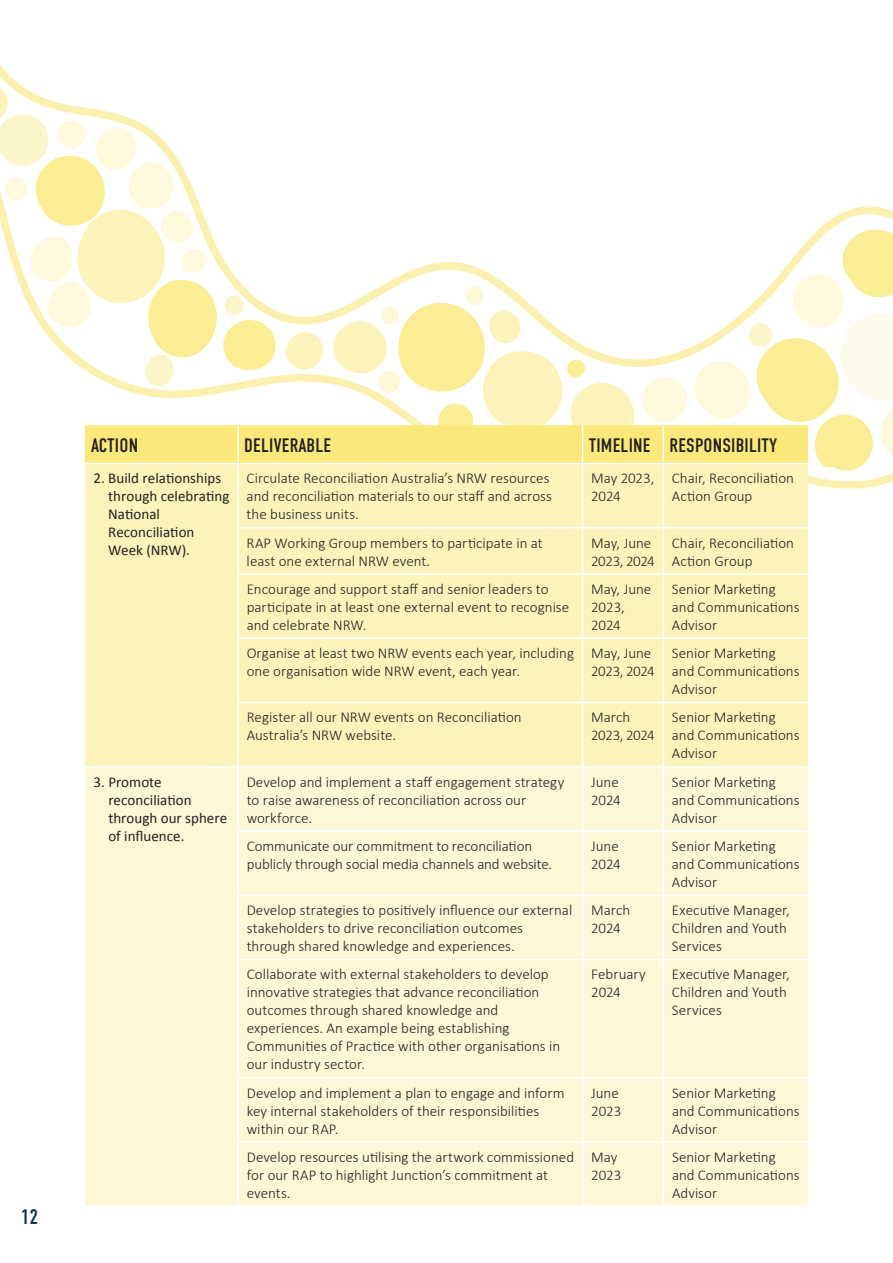
<style>
.page{position:relative;width:893px;height:1263px;background:#fff}
.page>*{position:absolute;margin:0;border:0;box-sizing:border-box;transform-origin:0 0}
.t1{font:21px "DIN Condensed";color:#083a49}
.t2{font:19.5px "DIN Condensed";letter-spacing:.01em;color:#231f20}
.t3{font:300 15px/18px "Calibri";color:#231f20}
.t4{font:15px/18px "Calibri";color:#231f20}
.t5{font:300 15px/18px "Calibri";letter-spacing:-.02em;color:#231f20}
.t6{font:300 15px/18px "Calibri";letter-spacing:-.025em;color:#231f20}
</style>
<div class="page">
<svg style="left:0;top:74px;width:893px;height:400px"></svg>
<div style="left:85px;top:464px;width:723px;height:302px;background:#fcf3bb"></div>
<div style="left:85px;top:768px;width:723px;height:438px;background:#fcf7d6"></div>
<hr style="left:237px;top:425px;width:2px;height:38px;background:#fff">
<hr style="left:582px;top:425px;width:1px;height:38px;background:#fff">
<hr style="left:663px;top:425px;width:1px;height:38px;background:#fff">
<hr style="left:85px;top:463px;width:153px;height:1px;background:#fff">
<hr style="left:238px;top:463px;width:345px;height:1px;background:#fff">
<hr style="left:237px;top:464px;width:2px;height:63px;background:#fff">
<hr style="left:583px;top:463px;width:80px;height:1px;background:#fff">
<hr style="left:582px;top:464px;width:1px;height:63px;background:#fff">
<hr style="left:663px;top:463px;width:145px;height:1px;background:#fff">
<hr style="left:663px;top:464px;width:1px;height:63px;background:#fff">
<hr style="left:237px;top:527px;width:346px;height:1px;background:#fff">
<hr style="left:237px;top:528px;width:2px;height:45px;background:#fff">
<hr style="left:583px;top:527px;width:80px;height:1px;background:#fff">
<hr style="left:582px;top:528px;width:1px;height:45px;background:#fff">
<hr style="left:663px;top:527px;width:145px;height:1px;background:#fff">
<hr style="left:663px;top:528px;width:1px;height:45px;background:#fff">
<hr style="left:237px;top:573px;width:346px;height:2px;background:#fff">
<hr style="left:237px;top:575px;width:2px;height:62px;background:#fff">
<hr style="left:583px;top:573px;width:80px;height:2px;background:#fff">
<hr style="left:582px;top:575px;width:1px;height:62px;background:#fff">
<hr style="left:663px;top:573px;width:145px;height:2px;background:#fff">
<hr style="left:663px;top:575px;width:1px;height:62px;background:#fff">
<hr style="left:237px;top:637px;width:346px;height:2px;background:#fff">
<hr style="left:237px;top:639px;width:2px;height:63px;background:#fff">
<hr style="left:583px;top:637px;width:80px;height:2px;background:#fff">
<hr style="left:582px;top:639px;width:1px;height:63px;background:#fff">
<hr style="left:663px;top:637px;width:145px;height:2px;background:#fff">
<hr style="left:663px;top:639px;width:1px;height:63px;background:#fff">
<hr style="left:237px;top:702px;width:346px;height:1px;background:#fff">
<hr style="left:237px;top:703px;width:2px;height:63px;background:#fff">
<hr style="left:583px;top:702px;width:80px;height:1px;background:#fff">
<hr style="left:582px;top:703px;width:1px;height:63px;background:#fff">
<hr style="left:663px;top:702px;width:145px;height:1px;background:#fff">
<hr style="left:663px;top:703px;width:1px;height:63px;background:#fff">
<hr style="left:237px;top:768px;width:2px;height:62px;background:#fff">
<hr style="left:582px;top:768px;width:1px;height:62px;background:#fff">
<hr style="left:663px;top:768px;width:1px;height:62px;background:#fff">
<hr style="left:237px;top:830px;width:346px;height:2px;background:#fff">
<hr style="left:237px;top:832px;width:2px;height:63px;background:#fff">
<hr style="left:583px;top:830px;width:80px;height:2px;background:#fff">
<hr style="left:582px;top:832px;width:1px;height:63px;background:#fff">
<hr style="left:663px;top:830px;width:145px;height:2px;background:#fff">
<hr style="left:663px;top:832px;width:1px;height:63px;background:#fff">
<hr style="left:237px;top:895px;width:346px;height:1px;background:#fff">
<hr style="left:237px;top:896px;width:2px;height:63px;background:#fff">
<hr style="left:583px;top:895px;width:80px;height:1px;background:#fff">
<hr style="left:582px;top:896px;width:1px;height:63px;background:#fff">
<hr style="left:663px;top:895px;width:145px;height:1px;background:#fff">
<hr style="left:663px;top:896px;width:1px;height:63px;background:#fff">
<hr style="left:237px;top:959px;width:346px;height:1px;background:#fff">
<hr style="left:237px;top:960px;width:2px;height:117px;background:#fff">
<hr style="left:583px;top:959px;width:80px;height:1px;background:#fff">
<hr style="left:582px;top:960px;width:1px;height:117px;background:#fff">
<hr style="left:663px;top:959px;width:145px;height:1px;background:#fff">
<hr style="left:663px;top:960px;width:1px;height:117px;background:#fff">
<hr style="left:237px;top:1077px;width:346px;height:2px;background:#fff">
<hr style="left:237px;top:1079px;width:2px;height:62px;background:#fff">
<hr style="left:583px;top:1077px;width:80px;height:2px;background:#fff">
<hr style="left:582px;top:1079px;width:1px;height:62px;background:#fff">
<hr style="left:663px;top:1077px;width:145px;height:2px;background:#fff">
<hr style="left:663px;top:1079px;width:1px;height:62px;background:#fff">
<hr style="left:237px;top:1141px;width:346px;height:2px;background:#fff">
<hr style="left:237px;top:1143px;width:2px;height:63px;background:#fff">
<hr style="left:583px;top:1141px;width:80px;height:2px;background:#fff">
<hr style="left:582px;top:1143px;width:1px;height:63px;background:#fff">
<hr style="left:663px;top:1141px;width:145px;height:2px;background:#fff">
<hr style="left:663px;top:1143px;width:1px;height:63px;background:#fff">
<h1 class="t1" style="left:21px;top:1205px;width:19px">12</h1>
<h2 class="t2" style="left:91px;top:434px;width:49px">ACTION</h2>
<h2 class="t2" style="left:244px;top:434px;width:89px">DELIVERABLE</h2>
<h2 class="t2" style="left:589px;top:434px;width:190px">TIMELINE RESPONSIBILITY</h2>
<p class="t4" style="left:108px;top:469px;width:123px;text-indent:-15px">2. Build relationships through celebrating<br>National<br>Reconciliation<br>Week (NRW).</p>
<p class="t3" style="left:247px;top:469px;width:307px">Circulate Reconciliation Australia’s NRW resources and reconciliation materials to our staff and across the business units.</p>
<p class="t3" style="left:591px;top:469px;width:65px">May 2023,<br>2024</p>
<p class="t3" style="left:672px;top:469px;width:124px">Chair, Reconciliation<br>Action Group</p>
<p class="t3" style="left:247px;top:533px;width:298px">RAP Working Group members to participate in at least one external NRW event.</p>
<p class="t5" style="left:591px;top:533px;width:65px">May, June<br>2023, 2024</p>
<p class="t3" style="left:672px;top:533px;width:124px">Chair, Reconciliation<br>Action Group</p>
<p class="t3" style="left:247px;top:579px;width:324px">Encourage and support staff and senior leaders to participate in at least one external event to recognise and celebrate NRW.</p>
<p class="t3" style="left:591px;top:579px;width:62px">May, June<br>2023,<br>2024</p>
<p class="t3" style="left:672px;top:579px;width:129px">Senior Marketing and Communications<br>Advisor</p>
<p class="t3" style="left:247px;top:643px;width:329px">Organise at least two NRW events each year, including one organisation wide NRW event, each year.</p>
<p class="t5" style="left:591px;top:643px;width:65px">May, June<br>2023, 2024</p>
<p class="t3" style="left:672px;top:643px;width:129px">Senior Marketing and Communications<br>Advisor</p>
<p class="t3" style="left:247px;top:708px;width:276px">Register all our NRW events on Reconciliation<br>Australia’s NRW website.</p>
<p class="t6" style="left:591px;top:708px;width:65px">March<br>2023, 2024</p>
<p class="t3" style="left:672px;top:708px;width:129px">Senior Marketing and Communications<br>Advisor</p>
<p class="t4" style="left:108px;top:773px;width:120px;text-indent:-15px">3. Promote reconciliation through our sphere of influence.</p>
<p class="t3" style="left:247px;top:772px;width:319px">Develop and implement a staff engagement strategy to raise awareness of reconciliation across our workforce.</p>
<p class="t3" style="left:591px;top:772px;width:31px">June<br>2024</p>
<p class="t3" style="left:672px;top:772px;width:129px">Senior Marketing and Communications<br>Advisor</p>
<p class="t3" style="left:247px;top:836px;width:307px">Communicate our commitment to reconciliation publicly through social media channels and website.</p>
<p class="t3" style="left:591px;top:836px;width:31px">June<br>2024</p>
<p class="t3" style="left:672px;top:836px;width:129px">Senior Marketing and Communications<br>Advisor</p>
<p class="t3" style="left:247px;top:900px;width:327px">Develop strategies to positively influence our external stakeholders to drive reconciliation outcomes through shared knowledge and experiences.</p>
<p class="t3" style="left:591px;top:900px;width:41px">March<br>2024</p>
<p class="t3" style="left:672px;top:900px;width:119px">Executive Manager,<br>Children and Youth<br>Services</p>
<p class="t3" style="left:247px;top:965px;width:315px">Collaborate with external stakeholders to develop innovative strategies that advance reconciliation outcomes through shared knowledge and experiences. An example being establishing Communities of Practice with other organisations in our industry sector.</p>
<p class="t3" style="left:591px;top:965px;width:56px">February<br>2024</p>
<p class="t3" style="left:672px;top:965px;width:119px">Executive Manager,<br>Children and Youth<br>Services</p>
<p class="t3" style="left:247px;top:1083px;width:319px">Develop and implement a plan to engage and inform key internal stakeholders of their responsibilities within our RAP.</p>
<p class="t3" style="left:591px;top:1083px;width:32px">June<br>2023</p>
<p class="t3" style="left:672px;top:1083px;width:129px">Senior Marketing and Communications<br>Advisor</p>
<p class="t3" style="left:247px;top:1147px;width:329px">Develop resources utilising the artwork commissioned for our RAP to highlight Junction’s commitment at events.</p>
<p class="t3" style="left:591px;top:1147px;width:32px">May<br>2023</p>
<p class="t3" style="left:672px;top:1147px;width:129px">Senior Marketing and Communications<br>Advisor</p>
</div>
